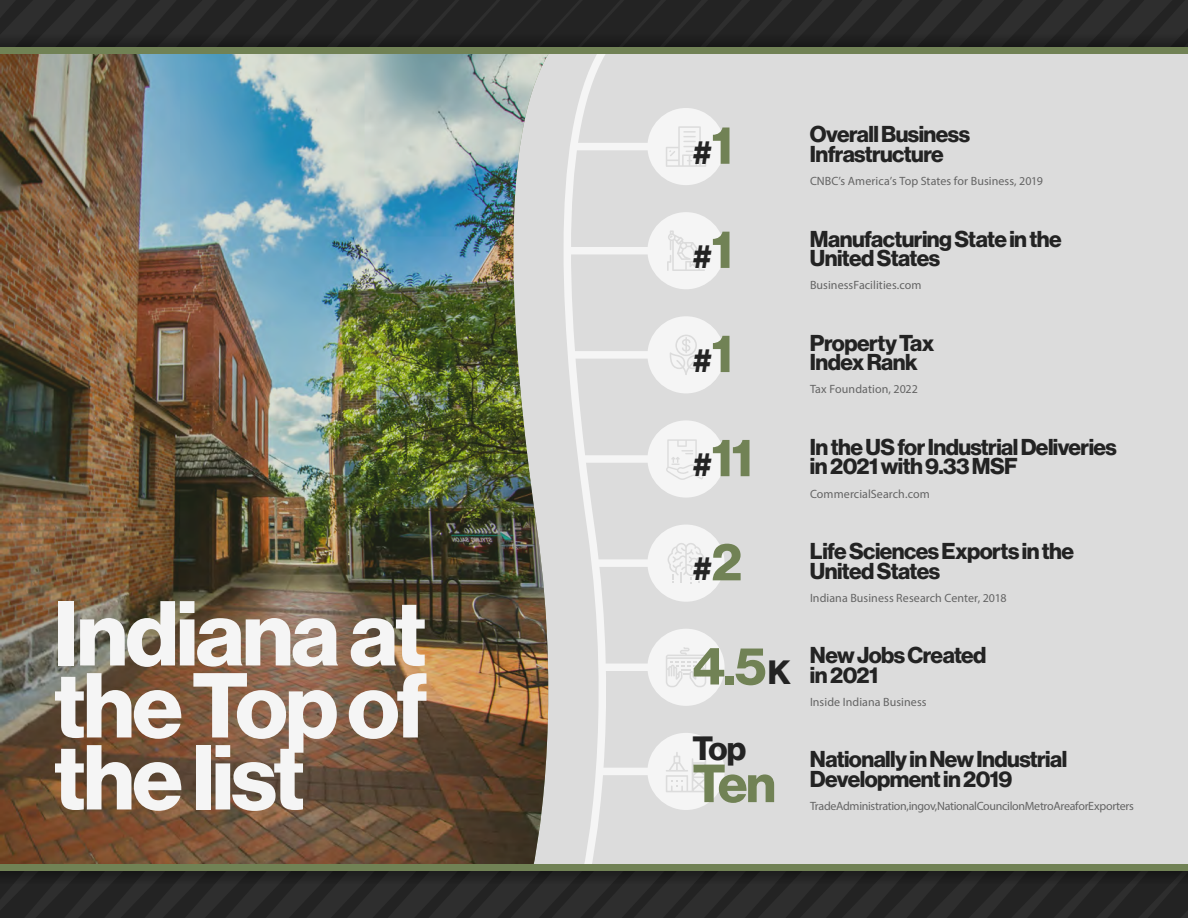
<style>
.page{position:relative;width:1188px;height:918px;background:#dcdcdc}
.page>*{position:absolute;margin:0;border:0;box-sizing:border-box;transform-origin:0 0}
.t1{font:90px/72px "N Haas Grotesk DS Pro 75 Bd";letter-spacing:-.025em;color:#f5f5f5;text-align:justify}
.t2{font:52.5px "N Haas Grotesk DS Pro 75 Bd";color:#718255}
.t3{font:33px "N Haas Grotesk DS Pro 75 Bd";color:#232323}
.t4{font:22.5px/19.5px "N Haas Grotesk DS Pro 75 Bd";letter-spacing:-.025em;color:#232323}
.t5{font:12px "Myriad Pro";letter-spacing:.005em;color:#646464}
.t6{font:12px "Myriad Pro";letter-spacing:-.025em;color:#646464}
.s1{font-size:52.5px;color:#718255}
.s2{font-size:33px;color:#232323}
</style>
<div class="page">
<img style="left:0;top:54px;width:548px;height:810px">
<div style="left:574px;top:143px;width:112px;height:7px;background:#f5f5f5"></div>
<div style="left:647px;top:108px;width:78px;height:77px;background:#f5f5f5;border-radius:50%"></div>
<svg style="left:666px;top:126px;width:40px;height:41px"></svg>
<div style="left:582px;top:455px;width:104px;height:8px;background:#f5f5f5"></div>
<div style="left:647px;top:420px;width:78px;height:78px;background:#f5f5f5;border-radius:50%"></div>
<svg style="left:666px;top:439px;width:40px;height:41px"></svg>
<div style="left:566px;top:247px;width:120px;height:7px;background:#f5f5f5"></div>
<div style="left:647px;top:212px;width:78px;height:77px;background:#f5f5f5;border-radius:50%"></div>
<svg style="left:667px;top:230px;width:38px;height:41px"></svg>
<div style="left:596px;top:559px;width:90px;height:8px;background:#f5f5f5"></div>
<div style="left:647px;top:525px;width:78px;height:77px;background:#f5f5f5;border-radius:50%"></div>
<svg style="left:668px;top:543px;width:37px;height:40px"></svg>
<div style="left:571px;top:351px;width:115px;height:8px;background:#f5f5f5"></div>
<div style="left:647px;top:316px;width:78px;height:77px;background:#f5f5f5;border-radius:50%"></div>
<svg style="left:670px;top:335px;width:32px;height:40px"></svg>
<div style="left:602px;top:664px;width:84px;height:7px;background:#f5f5f5"></div>
<div style="left:647px;top:629px;width:78px;height:77px;background:#f5f5f5;border-radius:50%"></div>
<svg style="left:666px;top:647px;width:40px;height:40px"></svg>
<div style="left:601px;top:768px;width:85px;height:7px;background:#f5f5f5"></div>
<div style="left:647px;top:733px;width:78px;height:77px;background:#f5f5f5;border-radius:50%"></div>
<svg style="left:666px;top:752px;width:40px;height:40px"></svg>
<svg style="left:564px;top:54px;width:55px;height:810px"></svg>
<svg style="left:0;top:0;width:1188px;height:34px;background:#262626"></svg>
<svg style="left:0;top:884px;width:1188px;height:34px;background:#282828"></svg>
<div style="left:0;top:34px;width:1188px;height:13px;background:#1f1f1f"></div>
<div style="left:0;top:871px;width:1188px;height:13px;background:#202020"></div>
<div style="left:0;top:47px;width:1188px;height:7px;background:#718255"></div>
<div style="left:0;top:864px;width:1188px;height:7px;background:#718255"></div>
<h1 class="t1" style="left:54px;top:599px;width:375px">Indiana at the Top of the list</h1>
<h3 class="t3" style="left:693px;top:133px;width:42px">#<span class="s1">1</span></h3>
<p class="t4" style="left:810px;top:125px;width:162px">Overall Business<br>Infrastructure</p>
<p class="t5" style="left:810px;top:174px;width:234px">CNBC’s America’s Top States for Business, 2019</p>
<h3 class="t3" style="left:693px;top:237px;width:42px">#<span class="s1">1</span></h3>
<p class="t4" style="left:810px;top:229px;width:253px">Manufacturing State in the<br>United States</p>
<p class="t5" style="left:810px;top:278px;width:113px">BusinessFacilities.com</p>
<h3 class="t3" style="left:693px;top:341px;width:42px">#<span class="s1">1</span></h3>
<p class="t4" style="left:810px;top:333px;width:126px">Property Tax<br>Index Rank</p>
<p class="t5" style="left:810px;top:382px;width:109px">Tax Foundation, 2022</p>
<h2 class="t2" style="left:693px;top:427px;width:62px"><span class="s2">#</span>11</h2>
<p class="t4" style="left:810px;top:438px;width:308px">In the US for Industrial Deliveries in 2021 with 9.33 MSF</p>
<p class="t5" style="left:810px;top:486px;width:121px">CommercialSearch.com</p>
<h3 class="t3" style="left:693px;top:550px;width:51px">#<span class="s1">2</span></h3>
<p class="t4" style="left:810px;top:542px;width:266px">Life Sciences Exports in the<br>United States</p>
<p class="t5" style="left:810px;top:590px;width:198px">Indiana Business Research Center, 2018</p>
<h2 class="t2" style="left:693px;top:635px;width:100px">4.5<span class="s2">K</span></h2>
<p class="t4" style="left:810px;top:646px;width:178px">New Jobs Created in 2021</p>
<p class="t5" style="left:810px;top:694px;width:118px">Inside Indiana Business</p>
<h3 class="t3" style="left:693px;top:729px;width:55px">Top</h3>
<h2 class="t2" style="left:693px;top:753px;width:85px">Ten</h2>
<p class="t4" style="left:810px;top:750px;width:259px">Nationally in New Industrial<br>Development in 2019</p>
<p class="t6" style="left:810px;top:799px;width:326px">Trade Administration, in gov, National Council on Metro Area for Exporters</p>
</div>
